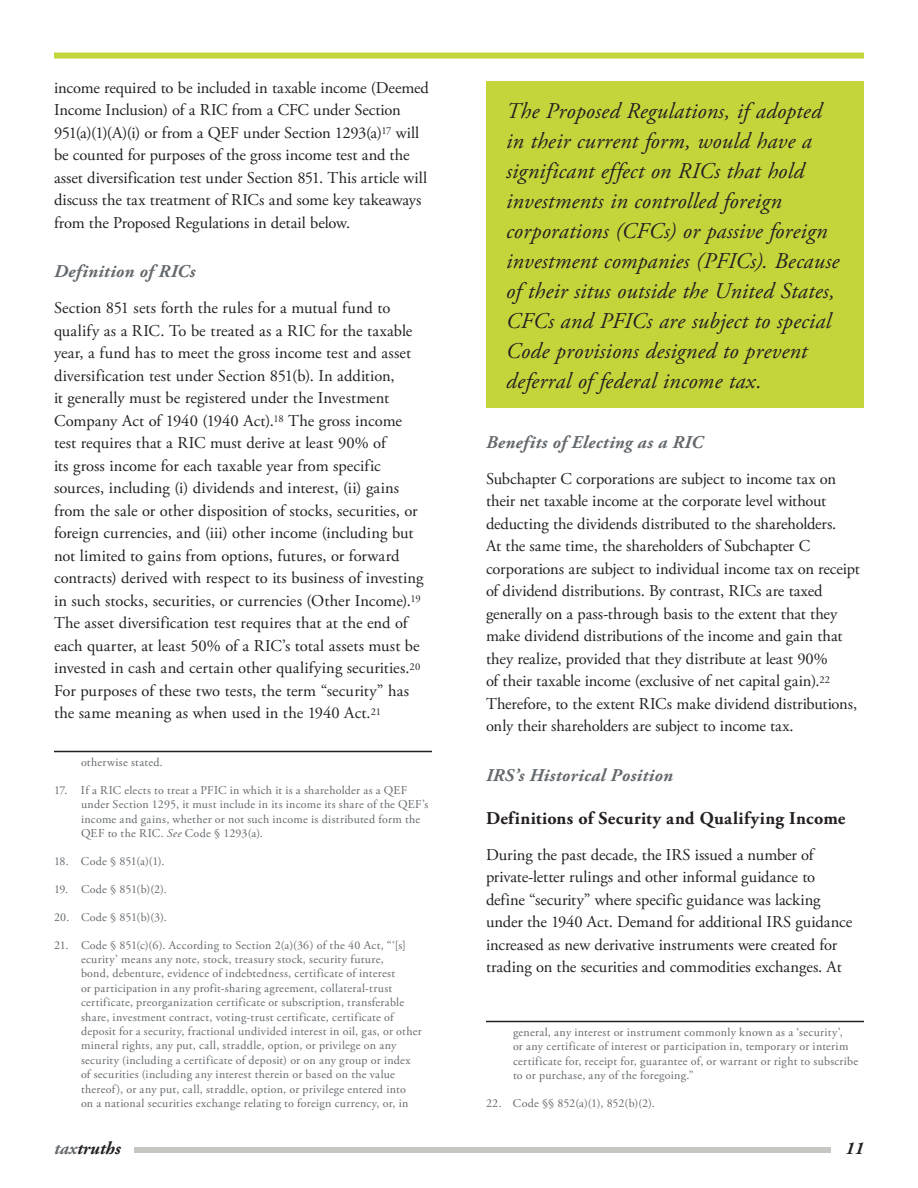
<style>
.page{position:relative;width:918px;height:1188px;background:#fff}
.page>*{position:absolute;margin:0;border:0;box-sizing:border-box;transform-origin:0 0}
.Body{font:italic 22.5px/30px "Adobe Garamond Pro";letter-spacing:.01em;color:#231f20}
.HEADLINE_2{font:italic 700 18px "Adobe Garamond Pro";letter-spacing:.02em;color:#64696d}
.HEADLINE_3{font:700 18px "Adobe Garamond Pro";letter-spacing:.02em;color:#231f20}
.t1{font:italic 700 18px "Adobe Garamond Pro";color:#231f20}
.BODY{font:16.5px/22.5px "Adobe Garamond Pro";letter-spacing:-.005em;color:#231f20}
.FOOTNOTE{font:12px/14.4px "Adobe Garamond Pro";letter-spacing:.025em;color:#64696d}
.FOOTNOTE-2{font:12px "Adobe Garamond Pro";letter-spacing:.005em;color:#64696d}
.s1{font-style:italic}
.s2{color:#64696d}
</style>
<div class="page">
<div style="left:134px;top:1148px;width:696px;height:6px;background:#c6c7c2"></div>
<div style="left:54px;top:52px;width:810px;height:6px;background:#c4d53c"></div>
<hr style="left:54px;top:751px;width:378px;height:1px;background:#231f20">
<hr style="left:486px;top:1021px;width:378px;height:1px;background:#231f20">
<div style="left:486px;top:81px;width:378px;height:327px;background:#c4d53c"></div>
<p class="BODY" style="left:54px;top:77px;width:377px">income required to be included in taxable income (Deemed Income Inclusion) of a RIC from a CFC under Section 951(a)(1)(A)(i) or from a QEF under Section 1293(a)<sup>17</sup> will be counted for purposes of the gross income test and the asset diversification test under Section 851. This article will discuss the tax treatment of RICs and some key takeaways from the Proposed Regulations in detail below.</p>
<p class="HEADLINE_2" style="left:54px;top:261px;width:143px">Definition of RICs</p>
<p class="BODY" style="left:54px;top:298px;width:371px">Section 851 sets forth the rules for a mutual fund to qualify as a RIC. To be treated as a RIC for the taxable year, a fund has to meet the gross income test and asset diversification test under Section 851(b). In addition,<br>it generally must be registered under the Investment Company Act of 1940 (1940 Act).<sup>18</sup> The gross income test requires that a RIC must derive at least 90% of<br>its gross income for each taxable year from specific sources, including (i) dividends and interest, (ii) gains from the sale or other disposition of stocks, securities, or foreign currencies, and (iii) other income (including but not limited to gains from options, futures, or forward contracts) derived with respect to its business of investing in such stocks, securities, or currencies (Other Income).<sup>19<br></sup>The asset diversification test requires that at the end of each quarter, at least 50% of a RIC’s total assets must be invested in cash and certain other qualifying securities.<sup>20<br></sup>For purposes of these two tests, the term “security” has the same meaning as when used in the 1940 Act.<sup>21</sup></p>
<p class="FOOTNOTE" style="left:81px;top:755px;width:83px">otherwise stated.</p>
<p class="FOOTNOTE" style="left:81px;top:783px;width:349px;text-indent:-27px">17. If a RIC elects to treat a PFIC in which it is a shareholder as a QEF under Section 1295, it must include in its income its share of the QEF’s income and gains, whether or not such income is distributed form the QEF to the RIC. <span class="s1">See</span> Code § 1293(a).</p>
<p class="FOOTNOTE-2" style="left:54px;top:854px;width:112px">18. Code § 851(a)(1).</p>
<p class="FOOTNOTE-2" style="left:54px;top:882px;width:114px">19. Code § 851(b)(2).</p>
<p class="FOOTNOTE" style="left:54px;top:910px;width:114px">20. Code § 851(b)(3).</p>
<p class="FOOTNOTE" style="left:81px;top:938px;width:342px;text-indent:-27px">21. Code § 851(c)(6). According to Section 2(a)(36) of the 40 Act, “‘[s] ecurity’ means any note, stock, treasury stock, security future,<br>bond, debenture, evidence of indebtedness, certificate of interest<br>or participation in any profit-sharing agreement, collateral-trust certificate, preorganization certificate or subscription, transferable share, investment contract, voting-trust certificate, certificate of deposit for a security, fractional undivided interest in oil, gas, or other mineral rights, any put, call, straddle, option, or privilege on any security (including a certificate of deposit) or on any group or index of securities (including any interest therein or based on the value thereof), or any put, call, straddle, option, or privilege entered into<br>on a national securities exchange relating to foreign currency, or, in</p>
<p class="Body" style="left:506px;top:96px;width:334px">The Proposed Regulations, if adopted in their current form, would have a significant effect on RICs that hold investments in controlled foreign corporations (CFCs) or passive foreign investment companies (PFICs). Because of their situs outside the United States, CFCs and PFICs are subject to special Code provisions designed to prevent deferral of federal income tax.</p>
<p class="HEADLINE_2" style="left:486px;top:432px;width:218px">Benefits of Electing as a RIC</p>
<p class="BODY" style="left:486px;top:468px;width:375px">Subchapter C corporations are subject to income tax on their net taxable income at the corporate level without deducting the dividends distributed to the shareholders.<br>At the same time, the shareholders of Subchapter C corporations are subject to individual income tax on receipt of dividend distributions. By contrast, RICs are taxed generally on a pass-through basis to the extent that they make dividend distributions of the income and gain that they realize, provided that they distribute at least 90%<br>of their taxable income (exclusive of net capital gain).<sup>22<br></sup>Therefore, to the extent RICs make dividend distributions, only their shareholders are subject to income tax.</p>
<p class="HEADLINE_2" style="left:486px;top:765px;width:188px">IRS’s Historical Position</p>
<p class="HEADLINE_3" style="left:486px;top:807px;width:361px">Definitions of Security and Qualifying Income</p>
<p class="BODY" style="left:486px;top:844px;width:368px">During the past decade, the IRS issued a number of private-letter rulings and other informal guidance to define “security” where specific guidance was lacking under the 1940 Act. Demand for additional IRS guidance increased as new derivative instruments were created for trading on the securities and commodities exchanges. At</p>
<p class="FOOTNOTE" style="left:513px;top:1025px;width:347px">general, any interest or instrument commonly known as a ‘security’,<br>or any certificate of interest or participation in, temporary or interim certificate for, receipt for, guarantee of, or warrant or right to subscribe to or purchase, any of the foregoing.”</p>
<p class="FOOTNOTE-2" style="left:486px;top:1096px;width:170px">22. Code §§ 852(a)(1), 852(b)(2).</p>
<p class="t1" style="left:54px;top:1138px;width:68px"><span class="s2">tax</span>truths</p>
<p class="t1" style="left:845px;top:1138px;width:20px">11</p>
</div>
